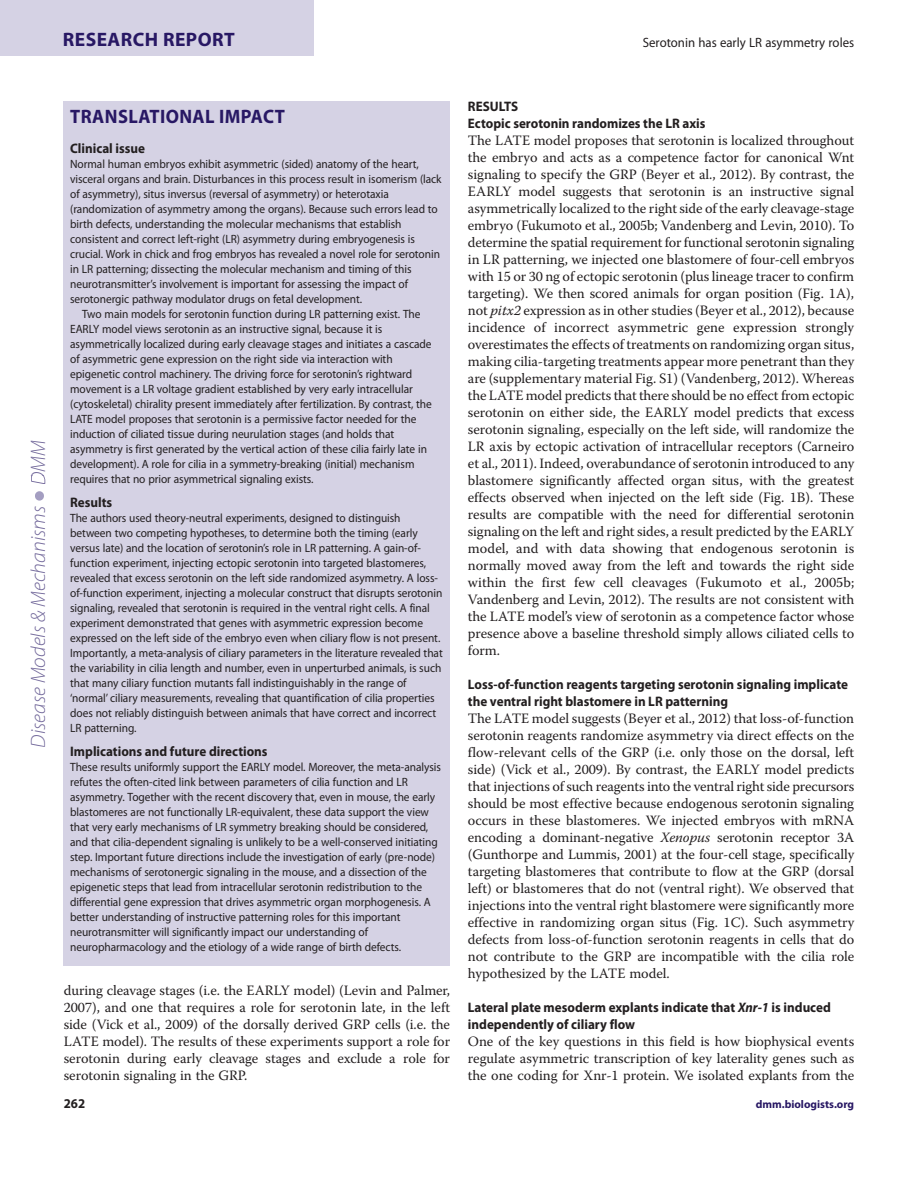
<style>
.page{position:relative;width:918px;height:1188px;background:#fff}
.page>*{position:absolute;margin:0;border:0;box-sizing:border-box;transform-origin:0 0}
.t1{font:italic 300 21px "Myriad Pro";color:#73699b}
.t2{font:700 19.5px "Myriad Pro";letter-spacing:.02em;color:#281864;scale:.95 1}
.t3{font:700 19.5px "Myriad Pro";letter-spacing:.02em;color:#281864}
.t4{font:14.25px/17px "Warnock Pro";letter-spacing:-.005em;color:#231f20;text-align:justify}
.t5{font:700 13.8px/17px "Myriad Pro";color:#231f20;scale:.95 1}
.t6{font:13.5px "Myriad Pro";color:#231f20;scale:.95 1}
.t7{font:700 13.5px "Myriad";color:#231f20;scale:.95 1}
.t8{font:12px/15px "Myriad Pro";letter-spacing:-.005em;color:#231f20;scale:.95 1}
.t9{font:700 11.25px "Myriad Pro";color:#281864}
.s1{font-style:italic}
</style>
<div class="page">
<div style="left:0;top:0;width:313px;height:55px;background:#d5d2e4"></div>
<div style="left:64px;top:102px;width:386px;height:864px;background:#d5d2e4"></div>
<svg style="left:31px;top:476px;width:14px;height:8px"></svg>
<div style="left:35px;top:491px;width:9px;height:10px;background:#a49ec1;border-radius:4px"></div>
<h2 class="t3" style="left:63px;top:32px;width:173px">RESEARCH REPORT</h2>
<p class="t6" style="left:643px;top:37px;width:224px">Serotonin has early LR asymmetry roles</p>
<h1 class="t1" style="left:26px;top:748px;width:309px;rotate:-90deg">Disease Models &amp; Mechanisms DMM</h1>
<h2 class="t2" style="left:70px;top:109px;width:228px">TRANSLATIONAL IMPACT</h2>
<p class="t5" style="left:70px;top:141px;width:80px">Clinical issue</p>
<p class="t8" style="left:70px;top:158px;width:368px">Normal human embryos exhibit asymmetric (sided) anatomy of the heart,</p>
<p class="t8" style="left:70px;top:173px;width:393px">visceral organs and brain. Disturbances in this process result in isomerism (lack</p>
<p class="t8" style="left:70px;top:188px;width:337px">of asymmetry), situs inversus (reversal of asymmetry) or heterotaxia</p>
<p class="t8" style="left:70px;top:203px;width:389px">(randomization of asymmetry among the organs). Because such errors lead to</p>
<p class="t8" style="left:70px;top:218px;width:350px">birth defects, understanding the molecular mechanisms that establish</p>
<p class="t8" style="left:70px;top:233px;width:364px">consistent and correct left-right (LR) asymmetry during embryogenesis is</p>
<p class="t8" style="left:70px;top:248px;width:391px">crucial. Work in chick and frog embryos has revealed a novel role for serotonin</p>
<p class="t8" style="left:70px;top:263px;width:361px">in LR patterning; dissecting the molecular mechanism and timing of this</p>
<p class="t8" style="left:70px;top:278px;width:357px">neurotransmitter’s involvement is important for assessing the impact of</p>
<p class="t8" style="left:70px;top:293px;width:309px">serotonergic pathway modulator drugs on fetal development.</p>
<p class="t8" style="left:82px;top:308px;width:358px">Two main models for serotonin function during LR patterning exist. The</p>
<p class="t8" style="left:70px;top:323px;width:330px">EARLY model views serotonin as an instructive signal, because it is</p>
<p class="t8" style="left:70px;top:338px;width:382px">asymmetrically localized during early cleavage stages and initiates a cascade</p>
<p class="t8" style="left:70px;top:353px;width:341px">of asymmetric gene expression on the right side via interaction with</p>
<p class="t8" style="left:70px;top:368px;width:362px">epigenetic control machinery. The driving force for serotonin’s rightward</p>
<p class="t8" style="left:70px;top:383px;width:362px">movement is a LR voltage gradient established by very early intracellular</p>
<p class="t8" style="left:70px;top:398px;width:382px">(cytoskeletal) chirality present immediately after fertilization. By contrast, the</p>
<p class="t8" style="left:70px;top:413px;width:366px">LATE model proposes that serotonin is a permissive factor needed for the</p>
<p class="t8" style="left:70px;top:428px;width:343px">induction of ciliated tissue during neurulation stages (and holds that</p>
<p class="t8" style="left:70px;top:443px;width:377px">asymmetry is first generated by the vertical action of these cilia fairly late in</p>
<p class="t8" style="left:70px;top:458px;width:364px">development). A role for cilia in a symmetry-breaking (initial) mechanism</p>
<p class="t8" style="left:70px;top:473px;width:258px">requires that no prior asymmetrical signaling exists.</p>
<p class="t5" style="left:70px;top:495px;width:46px">Results</p>
<p class="t8" style="left:70px;top:512px;width:394px">The authors used theory-neutral experiments, designed to distinguish between two competing hypotheses, to determine both the timing (early versus late) and the location of serotonin’s role in LR patterning. A gain-of&shy;function experiment, injecting ectopic serotonin into targeted blastomeres, revealed that excess serotonin on the left side randomized asymmetry. A loss&shy;of-function experiment, injecting a molecular construct that disrupts serotonin signaling, revealed that serotonin is required in the ventral right cells. A final experiment demonstrated that genes with asymmetric expression become expressed on the left side of the embryo even when ciliary flow is not present.<br>Importantly, a meta-analysis of ciliary parameters in the literature revealed that the variability in cilia length and number, even in unperturbed animals, is such that many ciliary function mutants fall indistinguishably in the range of ‘normal’ ciliary measurements, revealing that quantification of cilia properties does not reliably distinguish between animals that have correct and incorrect LR patterning.</p>
<p class="t5" style="left:70px;top:744px;width:209px">Implications and future directions</p>
<p class="t8" style="left:70px;top:761px;width:392px">These results uniformly support the EARLY model. Moreover, the meta-analysis refutes the often-cited link between parameters of cilia function and LR asymmetry. Together with the recent discovery that, even in mouse, the early blastomeres are not functionally LR-equivalent, these data support the view that very early mechanisms of LR symmetry breaking should be considered, and that cilia-dependent signaling is unlikely to be a well-conserved initiating step. Important future directions include the investigation of early (pre-node) mechanisms of serotonergic signaling in the mouse, and a dissection of the epigenetic steps that lead from intracellular serotonin redistribution to the differential gene expression that drives asymmetric organ morphogenesis. A better understanding of instructive patterning roles for this important neurotransmitter will significantly impact our understanding of neuropharmacology and the etiology of a wide range of birth defects.</p>
<p class="t4" style="left:64px;top:983px;width:388px">during cleavage stages (i.e. the EARLY model) (Levin and Palmer, 2007), and one that requires a role for serotonin late, in the left side (Vick et al., 2009) of the dorsally derived GRP cells (i.e. the LATE model). The results of these experiments support a role for serotonin during early cleavage stages and exclude a role for serotonin signaling in the GRP.</p>
<p class="t5" style="left:468px;top:99px;width:252px">RESULTS<br>Ectopic serotonin randomizes the LR axis</p>
<p class="t4" style="left:468px;top:133px;width:388px">The LATE model proposes that serotonin is localized throughout the embryo and acts as a competence factor for canonical Wnt signaling to specify the GRP (Beyer et al., 2012). By contrast, the EARLY model suggests that serotonin is an instructive signal asymmetrically localized to the right side of the early cleavage-stage embryo (Fukumoto et al., 2005b; Vandenberg and Levin, 2010). To determine the spatial requirement for functional serotonin signaling in LR patterning, we injected one blastomere of four-cell embryos with 15 or 30 ng of ectopic serotonin (plus lineage tracer to confirm targeting). We then scored animals for organ position (Fig. 1A), not <span class="s1">pitx2</span> expression as in other studies (Beyer et al., 2012), because incidence of incorrect asymmetric gene expression strongly overestimates the effects of treatments on randomizing organ situs, making cilia-targeting treatments appear more penetrant than they are (supplementary material Fig. S1) (Vandenberg, 2012). Whereas the LATE model predicts that there should be no effect from ectopic serotonin on either side, the EARLY model predicts that excess serotonin signaling, especially on the left side, will randomize the LR axis by ectopic activation of intracellular receptors (Carneiro et al., 2011). Indeed, overabundance of serotonin introduced to any blastomere significantly affected organ situs, with the greatest effects observed when injected on the left side (Fig. 1B). These results are compatible with the need for differential serotonin signaling on the left and right sides, a result predicted by the EARLY model, and with data showing that endogenous serotonin is normally moved away from the left and towards the right side within the first few cell cleavages (Fukumoto et al., 2005b; Vandenberg and Levin, 2012). The results are not consistent with the LATE model’s view of serotonin as a competence factor whose presence above a baseline threshold simply allows ciliated cells to form.</p>
<p class="t5" style="left:468px;top:677px;width:402px">Loss-of-function reagents targeting serotonin signaling implicate the ventral right blastomere in LR patterning</p>
<p class="t4" style="left:468px;top:711px;width:388px">The LATE model suggests (Beyer et al., 2012) that loss-of-function serotonin reagents randomize asymmetry via direct effects on the flow-relevant cells of the GRP (i.e. only those on the dorsal, left side) (Vick et al., 2009). By contrast, the EARLY model predicts that injections of such reagents into the ventral right side precursors should be most effective because endogenous serotonin signaling occurs in these blastomeres. We injected embryos with mRNA encoding a dominant-negative <span class="s1">Xenopus</span> serotonin receptor 3A (Gunthorpe and Lummis, 2001) at the four-cell stage, specifically targeting blastomeres that contribute to flow at the GRP (dorsal left) or blastomeres that do not (ventral right). We observed that injections into the ventral right blastomere were significantly more effective in randomizing organ situs (Fig. 1C). Such asymmetry defects from loss-of-function serotonin reagents in cells that do not contribute to the GRP are incompatible with the cilia role hypothesized by the LATE model.</p>
<p class="t5" style="left:468px;top:1000px;width:383px">Lateral plate mesoderm explants indicate that <span class="s1">Xnr-1</span> is induced independently of ciliary flow</p>
<p class="t4" style="left:468px;top:1034px;width:388px">One of the key questions in this field is how biophysical events regulate asymmetric transcription of key laterality genes such as the one coding for Xnr-1 protein. We isolated explants from the</p>
<p class="t7" style="left:64px;top:1096px;width:24px">262</p>
<p class="t9" style="left:756px;top:1100px;width:100px">dmm.biologists.org</p>
</div>
